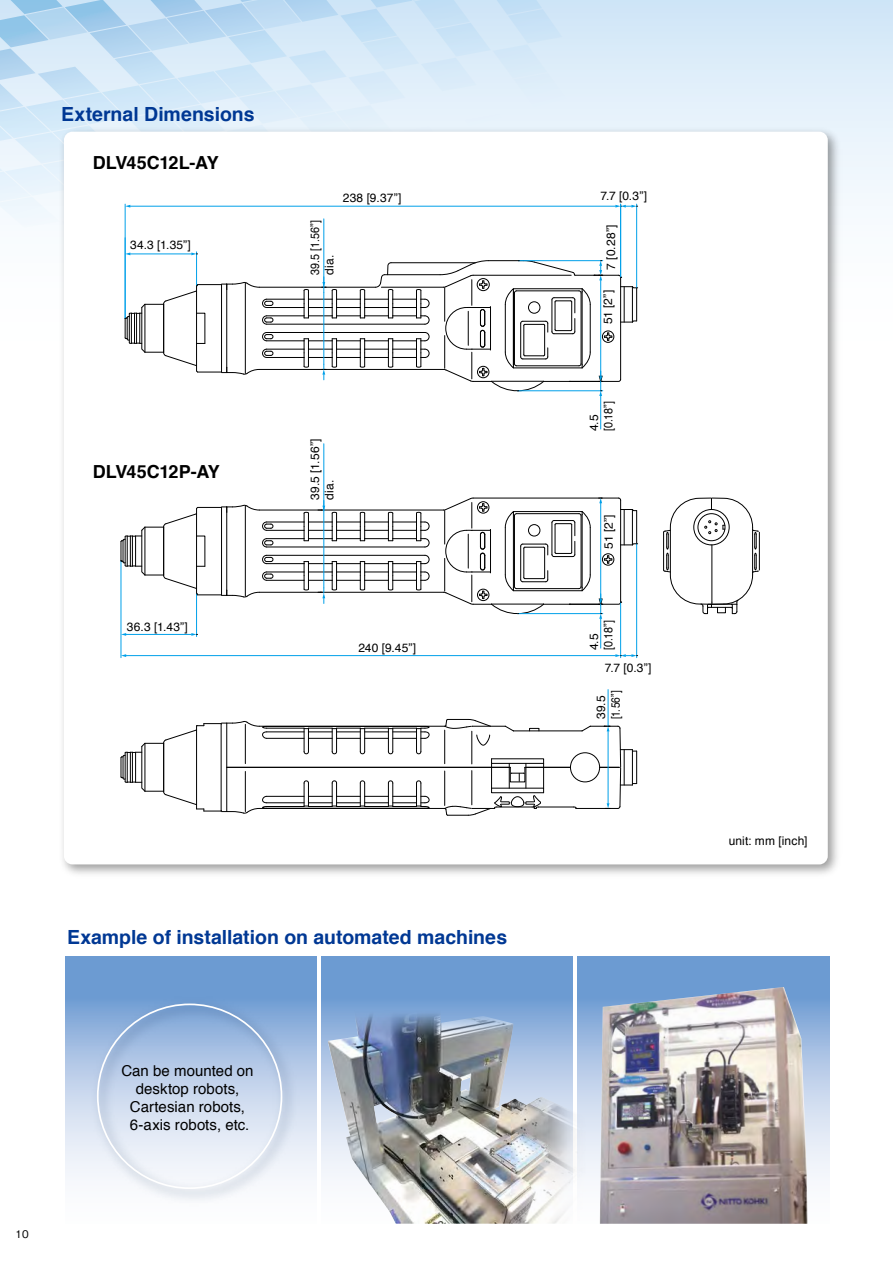
<style>
.page{position:relative;width:893px;height:1263px;background:#fff}
.page>*{position:absolute;margin:0;border:0;box-sizing:border-box;transform-origin:0 0}
.t1{font:700 19.5px "Helvetica";color:#003894}
.t2{font:700 18px "Helvetica";letter-spacing:-.015em;color:#000}
.t3{font:15px/18px "Helvetica";letter-spacing:.005em;color:#000;text-align:center}
.t4{font:12px/14.4px "Helvetica";letter-spacing:.015em;color:#000}
.t5{font:12px/14.4px "Helvetica";letter-spacing:.015em;color:#000;scale:.9 1}
.t6{font:500 10.5px "Gothic BBB Pr 6 N";color:#000}
</style>
<div class="page">
<div style="left:0;top:0;width:893px;height:391px;background:linear-gradient(to bottom,#d5e8f8,#fff)"></div>
<div style="left:0;top:365px;width:893px;height:328px;background:#fff"></div>
<svg style="left:66px;top:956px;width:250px;height:222px;background:#8cb0db"></svg>
<svg style="left:322px;top:956px;width:251px;height:222px;background:#739fd4"></svg>
<svg style="left:578px;top:956px;width:251px;height:268px;background:#95b6de"></svg>
<img style="left:62px;top:123px;width:783px;height:751px">
<div style="left:64px;top:132px;width:764px;height:732px;background:#fff;border-radius:9px"></div>
<img style="left:328px;top:1005px;width:264px;height:219px">
<img style="left:600px;top:987px;width:208px;height:237px">
<img style="left:87px;top:994px;width:215px;height:207px">
<hr style="left:444px;top:730px;width:1px;height:34px;background:#000">
<hr style="left:472px;top:731px;width:1px;height:33px;background:#000">
<hr style="left:259px;top:592px;width:184px;height:1px;background:#000">
<hr style="left:259px;top:510px;width:184px;height:1px;background:#000">
<hr style="left:267px;top:580px;width:37px;height:1px;background:#000">
<hr style="left:267px;top:572px;width:37px;height:1px;background:#000">
<hr style="left:267px;top:563px;width:37px;height:1px;background:#000">
<hr style="left:267px;top:555px;width:158px;height:1px;background:#000">
<hr style="left:267px;top:547px;width:158px;height:1px;background:#000">
<hr style="left:267px;top:538px;width:37px;height:1px;background:#000">
<hr style="left:267px;top:530px;width:37px;height:1px;background:#000">
<hr style="left:267px;top:522px;width:37px;height:1px;background:#000">
<hr style="left:759px;top:532px;width:1px;height:38px;background:#000">
<svg style="left:663px;top:497px;width:95px;height:117px"></svg>
<hr style="left:538px;top:807px;width:36px;height:1px;background:#000">
<hr style="left:514px;top:730px;width:68px;height:1px;background:#000">
<svg style="left:504px;top:725px;width:10px;height:7px"></svg>
<hr style="left:227px;top:767px;width:282px;height:1px;background:#000">
<hr style="left:526px;top:767px;width:44px;height:1px;background:#000">
<svg style="left:529px;top:728px;width:11px;height:3px"></svg>
<hr style="left:267px;top:806px;width:37px;height:1px;background:#000">
<hr style="left:267px;top:796px;width:37px;height:1px;background:#000">
<hr style="left:267px;top:802px;width:37px;height:1px;background:#000">
<svg style="left:304px;top:780px;width:126px;height:28px"></svg>
<hr style="left:259px;top:808px;width:186px;height:1px;background:#000">
<hr style="left:472px;top:726px;width:33px;height:1px;background:#000">
<hr style="left:267px;top:732px;width:37px;height:1px;background:#000">
<hr style="left:267px;top:738px;width:37px;height:1px;background:#000">
<hr style="left:267px;top:728px;width:37px;height:1px;background:#000">
<svg style="left:304px;top:727px;width:126px;height:27px"></svg>
<hr style="left:259px;top:726px;width:186px;height:1px;background:#000">
<svg style="left:444px;top:719px;width:47px;height:27px"></svg>
<svg style="left:120px;top:721px;width:147px;height:93px"></svg>
<div style="left:717px;top:607px;width:9px;height:6px;border:1px solid #000"></div>
<svg style="left:444px;top:758px;width:100px;height:58px"></svg>
<div style="left:570px;top:752px;width:30px;height:30px;border:1px solid #000;border-radius:50%"></div>
<hr style="left:121px;top:561px;width:1px;height:97px;background:#00a0e9">
<hr style="left:620px;top:602px;width:1px;height:56px;background:#00a0e9">
<hr style="left:126px;top:655px;width:489px;height:1px;background:#00a0e9">
<svg style="left:121px;top:654px;width:5px;height:3px"></svg>
<hr style="left:636px;top:544px;width:1px;height:114px;background:#00a0e9">
<svg style="left:615px;top:654px;width:23px;height:3px"></svg>
<hr style="left:196px;top:594px;width:1px;height:42px;background:#00a0e9">
<hr style="left:126px;top:634px;width:65px;height:1px;background:#00a0e9">
<svg style="left:121px;top:633px;width:5px;height:3px"></svg>
<svg style="left:120px;top:504px;width:153px;height:94px"></svg>
<svg style="left:191px;top:633px;width:7px;height:3px"></svg>
<hr style="left:600px;top:396px;width:1px;height:33px;background:#00a0e9">
<svg style="left:0;top:0;width:638px;height:396px"></svg>
<svg style="left:443px;top:497px;width:195px;height:151px"></svg>
<hr style="left:608px;top:690px;width:1px;height:36px;background:#00a0e9">
<svg style="left:573px;top:725px;width:64px;height:84px"></svg>
<hr style="left:324px;top:509px;width:1px;height:79px;background:#00a0e9">
<hr style="left:324px;top:444px;width:1px;height:67px;background:#00a0e9">
<svg style="left:303px;top:555px;width:127px;height:48px"></svg>
<svg style="left:304px;top:500px;width:126px;height:47px"></svg>
<h1 class="t1" style="left:61px;top:99px;width:195px">External Dimensions</h1>
<h2 class="t2" style="left:93px;top:148px;width:128px">DLV45C12L-AY</h2>
<p class="t4" style="left:130px;top:238px;width:62px">34.3 [1.35”]</p>
<p class="t5" style="left:308px;top:275px;width:63px;rotate:-90deg">39.5 [1.56”] dia.</p>
<p class="t4" style="left:343px;top:191px;width:60px">238 [9.37”]</p>
<h2 class="t2" style="left:93px;top:457px;width:129px">DLV45C12P-AY</h2>
<p class="t4" style="left:127px;top:619px;width:62px">36.3 [1.43”]</p>
<p class="t4" style="left:308px;top:500px;width:62px;rotate:-90deg">39.5 [1.56”] dia.</p>
<p class="t4" style="left:358px;top:641px;width:59px">240 [9.45”]</p>
<h1 class="t1" style="left:67px;top:921px;width:441px">Example of installation on automated machines</h1>
<p class="t6" style="left:16px;top:1225px;width:15px">10</p>
<p class="t3" style="left:122px;top:1062px;width:134px">Can be mounted on desktop robots,<br>Cartesian robots,<br>6-axis robots, etc.</p>
<p class="t4" style="left:600px;top:189px;width:48px">7.7 [0.3”]</p>
<p class="t4" style="left:604px;top:270px;width:46px;rotate:-90deg">7 [0.28”]</p>
<p class="t4" style="left:601px;top:324px;width:36px;rotate:-90deg">51 [2”]</p>
<p class="t4" style="left:587px;top:431px;width:32px;rotate:-90deg">4.5 [0.18”]</p>
<p class="t4" style="left:602px;top:549px;width:36px;rotate:-90deg">51 [2”]</p>
<p class="t4" style="left:587px;top:650px;width:32px;rotate:-90deg">4.5 [0.18”]</p>
<p class="t4" style="left:605px;top:660px;width:48px">7.7 [0.3”]</p>
<p class="t4" style="left:594px;top:719px;width:31px;rotate:-90deg">39.5 [1.56”]</p>
<p class="t4" style="left:729px;top:833px;width:80px">unit: mm [inch]</p>
</div>
